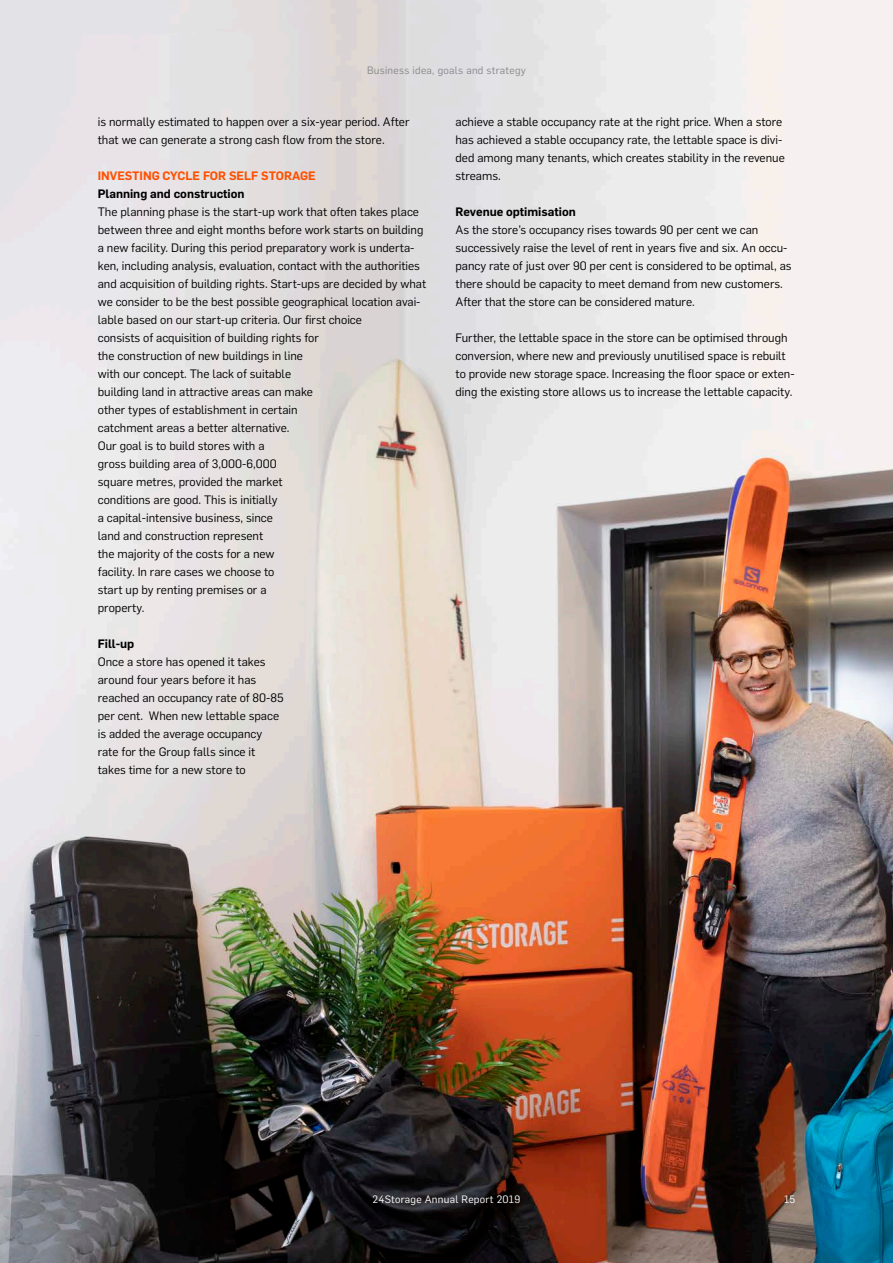
<style>
.page{position:relative;width:893px;height:1263px;background:#fff}
.page>*{position:absolute;margin:0;border:0;box-sizing:border-box;transform-origin:0 0}
.t1{font:12px/18px "Flama";color:#000}
.t2{font:600 12px "Flama";color:#000}
.t3{font:600 12px "Flama";color:#ff5000}
.t4{font:10.5px "Flama";letter-spacing:.025em;color:#88898c}
.t5{font:10.5px "Flama";letter-spacing:.025em;color:#fff}
.t6{font:10.5px "Flama";color:#fcfdff}
</style>
<div class="page">
<img style="left:0;top:0;width:893px;height:1263px">
<p class="t4" style="left:367px;top:63px;width:160px">Business idea, goals and strategy</p>
<p class="t1" style="left:98px;top:112px;width:313px">is normally estimated to happen over a six-year period. After that we can generate a strong cash flow from the store.</p>
<p class="t3" style="left:98px;top:167px;width:219px">INVESTING CYCLE FOR SELF STORAGE</p>
<p class="t2" style="left:98px;top:185px;width:148px">Planning and construction</p>
<p class="t1" style="left:98px;top:202px;width:330px">The planning phase is the start-up work that often takes place between three and eight months before work starts on building a new facility. During this period preparatory work is underta&shy;ken, including analysis, evaluation, contact with the authorities and acquisition of building rights. Start-ups are decided by what we consider to be the best possible geographical location avai&shy;lable based on our start-up criteria. Our first choice<br>consists of acquisition of building rights for<br>the construction of new buildings in line<br>with our concept. The lack of suitable<br>building land in attractive areas can make<br>other types of establishment in certain<br>catchment areas a better alternative.<br>Our goal is to build stores with a<br>gross building area of 3,000-6,000<br>square metres, provided the market<br>conditions are good. This is initially<br>a capital-intensive business, since<br>land and construction represent<br>the majority of the costs for a new<br>facility. In rare cases we choose to<br>start up by renting premises or a<br>property.</p>
<p class="t2" style="left:98px;top:635px;width:38px">Fill-up</p>
<p class="t1" style="left:98px;top:652px;width:187px">Once a store has opened it takes around four years before it has reached an occupancy rate of 80-85 per cent. When new lettable space is added the average occupancy rate for the Group falls since it takes time for a new store to</p>
<p class="t1" style="left:455px;top:112px;width:331px">achieve a stable occupancy rate at the right price. When a store has achieved a stable occupancy rate, the lettable space is divi&shy;ded among many tenants, which creates stability in the revenue streams.</p>
<p class="t2" style="left:455px;top:203px;width:122px">Revenue optimisation</p>
<p class="t1" style="left:455px;top:220px;width:338px">As the store’s occupancy rises towards 90 per cent we can successively raise the level of rent in years five and six. An occu&shy;pancy rate of just over 90 per cent is considered to be optimal, as there should be capacity to meet demand from new customers.<br>After that the store can be considered mature.</p>
<p class="t1" style="left:455px;top:328px;width:341px">Further, the lettable space in the store can be optimised through conversion, where new and previously unutilised space is rebuilt to provide new storage space. Increasing the floor space or exten&shy;ding the existing store allows us to increase the lettable capacity.</p>
<p class="t5" style="left:373px;top:1192px;width:149px">24Storage Annual Report 2019</p>
<p class="t6" style="left:784px;top:1192px;width:12px">15</p>
</div>
